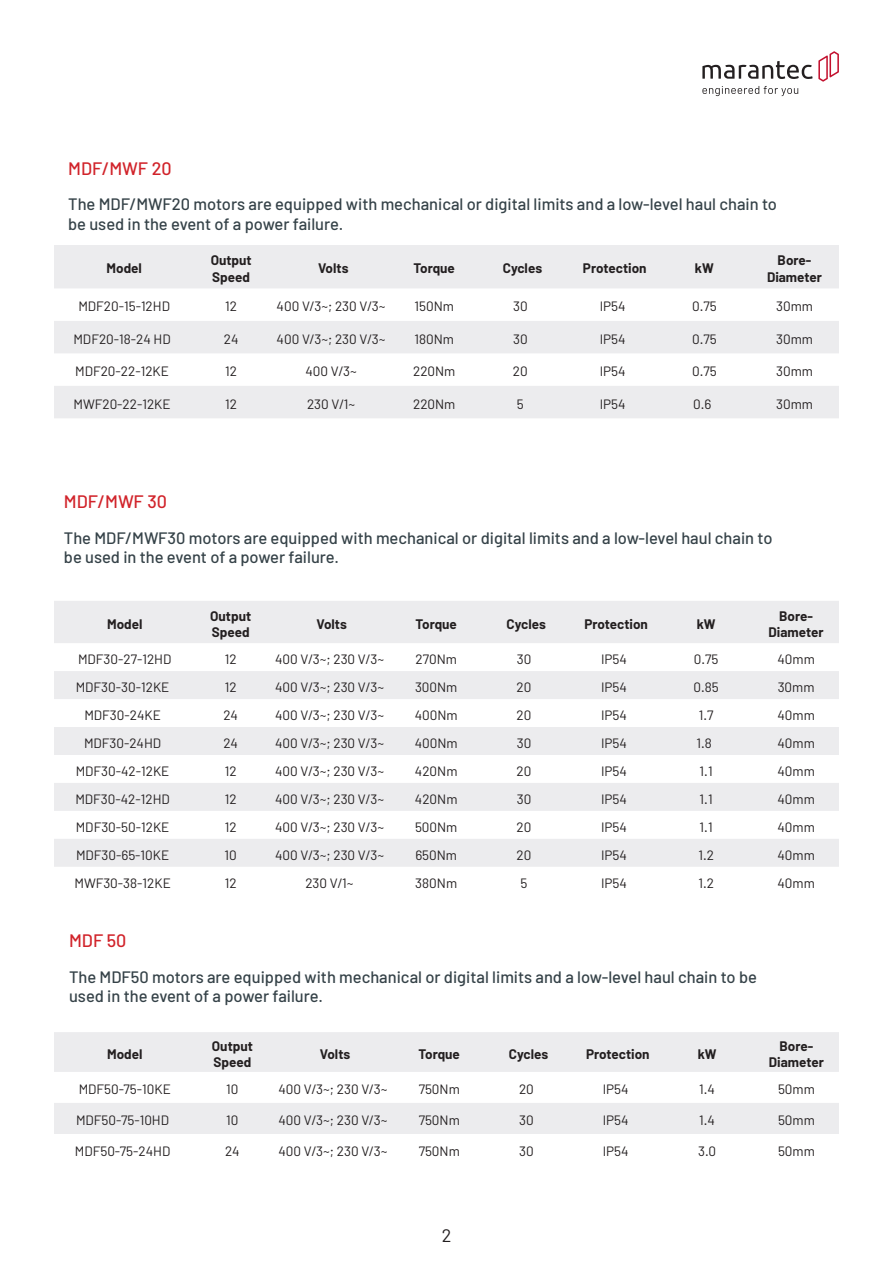
<style>
.page{position:relative;width:893px;height:1263px;background:#fff}
.page>*{position:absolute;margin:0;border:0;box-sizing:border-box;transform-origin:0 0}
.t1{font:500 18px "Barlow";color:#d1232a}
.t2{font:18px "Barlow";color:#231f20}
.t3{font:500 16.5px/19.8px "Barlow";color:#354248}
.t4{font:13.5px "Barlow";color:#231f20}
.t5{font:700 13.5px/16.2px "Barlow";color:#231f20}
</style>
<div class="page">
<svg style="left:702px;top:51px;width:137px;height:45px"></svg>
<svg style="left:54px;top:245px;width:785px;height:173px;fill:#ececee"></svg>
<svg style="left:54px;top:601px;width:785px;height:266px;fill:#ececee"></svg>
<svg style="left:54px;top:1032px;width:785px;height:102px;fill:#ececee"></svg>
<p class="t1" style="left:68px;top:155px;width:105px">MDF/MWF 20</p>
<p class="t3" style="left:68px;top:193px;width:710px">The MDF/MWF20 motors are equipped with mechanical or digital limits and a low-level haul chain to be used in the event of a power failure.</p>
<p class="t5" style="left:107px;top:260px;width:37px">Model</p>
<p class="t5" style="left:211px;top:252px;width:42px">Output</p>
<p class="t5" style="left:212px;top:268px;width:39px">Speed</p>
<p class="t5" style="left:318px;top:260px;width:32px">Volts</p>
<p class="t5" style="left:414px;top:260px;width:43px">Torque</p>
<p class="t5" style="left:503px;top:260px;width:41px">Cycles</p>
<p class="t5" style="left:583px;top:260px;width:65px">Protection</p>
<p class="t5" style="left:695px;top:260px;width:20px">kW</p>
<p class="t5" style="left:778px;top:252px;width:35px">Bore-</p>
<p class="t5" style="left:767px;top:268px;width:57px">Diameter</p>
<p class="t4" style="left:78px;top:298px;width:93px">MDF20-15-12HD</p>
<p class="t4" style="left:225px;top:298px;width:13px">12</p>
<p class="t4" style="left:277px;top:298px;width:111px">400 V/3~; 230 V/3~</p>
<p class="t4" style="left:415px;top:298px;width:41px">150Nm</p>
<p class="t4" style="left:513px;top:298px;width:16px">30</p>
<p class="t4" style="left:600px;top:298px;width:27px">IP54</p>
<p class="t4" style="left:692px;top:298px;width:26px">0.75</p>
<p class="t4" style="left:776px;top:298px;width:38px">30mm</p>
<p class="t4" style="left:74px;top:331px;width:99px">MDF20-18-24 HD</p>
<p class="t4" style="left:224px;top:331px;width:16px">24</p>
<p class="t4" style="left:277px;top:331px;width:111px">400 V/3~; 230 V/3~</p>
<p class="t4" style="left:414px;top:331px;width:41px">180Nm</p>
<p class="t4" style="left:513px;top:331px;width:16px">30</p>
<p class="t4" style="left:600px;top:331px;width:27px">IP54</p>
<p class="t4" style="left:692px;top:331px;width:26px">0.75</p>
<p class="t4" style="left:776px;top:331px;width:38px">30mm</p>
<p class="t4" style="left:75px;top:363px;width:95px">MDF20-22-12KE</p>
<p class="t4" style="left:225px;top:363px;width:13px">12</p>
<p class="t4" style="left:305px;top:363px;width:53px">400 V/3~</p>
<p class="t4" style="left:413px;top:363px;width:44px">220Nm</p>
<p class="t4" style="left:513px;top:363px;width:16px">20</p>
<p class="t4" style="left:600px;top:363px;width:27px">IP54</p>
<p class="t4" style="left:692px;top:363px;width:26px">0.75</p>
<p class="t4" style="left:776px;top:363px;width:38px">30mm</p>
<p class="t4" style="left:74px;top:396px;width:99px">MWF20-22-12KE</p>
<p class="t4" style="left:225px;top:396px;width:13px">12</p>
<p class="t4" style="left:307px;top:396px;width:50px">230 V/1~</p>
<p class="t4" style="left:413px;top:396px;width:44px">220Nm</p>
<p class="t4" style="left:517px;top:396px;width:8px">5</p>
<p class="t4" style="left:600px;top:396px;width:27px">IP54</p>
<p class="t4" style="left:693px;top:396px;width:20px">0.6</p>
<p class="t4" style="left:776px;top:396px;width:38px">30mm</p>
<p class="t1" style="left:64px;top:488px;width:105px">MDF/MWF 30</p>
<p class="t3" style="left:64px;top:526px;width:710px">The MDF/MWF30 motors are equipped with mechanical or digital limits and a low-level haul chain to be used in the event of a power failure.</p>
<p class="t5" style="left:107px;top:616px;width:37px">Model</p>
<p class="t5" style="left:210px;top:607px;width:42px">Output<br>Speed</p>
<p class="t5" style="left:317px;top:616px;width:32px">Volts</p>
<p class="t5" style="left:415px;top:616px;width:43px">Torque</p>
<p class="t5" style="left:506px;top:616px;width:41px">Cycles</p>
<p class="t5" style="left:584px;top:616px;width:65px">Protection</p>
<p class="t5" style="left:697px;top:616px;width:20px">kW</p>
<p class="t5" style="left:779px;top:607px;width:35px">Bore-</p>
<p class="t5" style="left:769px;top:624px;width:57px">Diameter</p>
<p class="t4" style="left:78px;top:651px;width:95px">MDF30-27-12HD</p>
<p class="t4" style="left:225px;top:651px;width:13px">12</p>
<p class="t4" style="left:275px;top:651px;width:111px">400 V/3~; 230 V/3~</p>
<p class="t4" style="left:415px;top:651px;width:43px">270Nm</p>
<p class="t4" style="left:517px;top:651px;width:16px">30</p>
<p class="t4" style="left:601px;top:651px;width:27px">IP54</p>
<p class="t4" style="left:694px;top:651px;width:26px">0.75</p>
<p class="t4" style="left:777px;top:651px;width:39px">40mm</p>
<p class="t4" style="left:76px;top:679px;width:95px">MDF30-30-12KE</p>
<p class="t4" style="left:225px;top:679px;width:13px">12</p>
<p class="t4" style="left:275px;top:679px;width:111px">400 V/3~; 230 V/3~</p>
<p class="t4" style="left:415px;top:679px;width:44px">300Nm</p>
<p class="t4" style="left:517px;top:679px;width:16px">20</p>
<p class="t4" style="left:601px;top:679px;width:27px">IP54</p>
<p class="t4" style="left:693px;top:679px;width:27px">0.85</p>
<p class="t4" style="left:778px;top:679px;width:38px">30mm</p>
<p class="t4" style="left:84px;top:706px;width:78px">MDF30-24KE</p>
<p class="t4" style="left:223px;top:706px;width:16px">24</p>
<p class="t4" style="left:275px;top:706px;width:111px">400 V/3~; 230 V/3~</p>
<p class="t4" style="left:415px;top:706px;width:44px">400Nm</p>
<p class="t4" style="left:517px;top:706px;width:16px">20</p>
<p class="t4" style="left:601px;top:706px;width:27px">IP54</p>
<p class="t4" style="left:699px;top:706px;width:16px">1.7</p>
<p class="t4" style="left:777px;top:706px;width:39px">40mm</p>
<p class="t4" style="left:84px;top:734px;width:79px">MDF30-24HD</p>
<p class="t4" style="left:223px;top:734px;width:16px">24</p>
<p class="t4" style="left:275px;top:734px;width:111px">400 V/3~; 230 V/3~</p>
<p class="t4" style="left:415px;top:734px;width:44px">400Nm</p>
<p class="t4" style="left:517px;top:734px;width:16px">30</p>
<p class="t4" style="left:601px;top:734px;width:27px">IP54</p>
<p class="t4" style="left:696px;top:734px;width:17px">1.8</p>
<p class="t4" style="left:777px;top:734px;width:39px">40mm</p>
<p class="t4" style="left:76px;top:762px;width:95px">MDF30-42-12KE</p>
<p class="t4" style="left:225px;top:762px;width:13px">12</p>
<p class="t4" style="left:275px;top:762px;width:111px">400 V/3~; 230 V/3~</p>
<p class="t4" style="left:415px;top:762px;width:44px">420Nm</p>
<p class="t4" style="left:517px;top:762px;width:16px">20</p>
<p class="t4" style="left:601px;top:762px;width:27px">IP54</p>
<p class="t4" style="left:700px;top:762px;width:14px">1.1</p>
<p class="t4" style="left:777px;top:762px;width:39px">40mm</p>
<p class="t4" style="left:75px;top:790px;width:96px">MDF30-42-12HD</p>
<p class="t4" style="left:225px;top:790px;width:13px">12</p>
<p class="t4" style="left:275px;top:790px;width:111px">400 V/3~; 230 V/3~</p>
<p class="t4" style="left:415px;top:790px;width:44px">420Nm</p>
<p class="t4" style="left:517px;top:790px;width:16px">30</p>
<p class="t4" style="left:601px;top:790px;width:27px">IP54</p>
<p class="t4" style="left:700px;top:790px;width:14px">1.1</p>
<p class="t4" style="left:777px;top:790px;width:39px">40mm</p>
<p class="t4" style="left:76px;top:818px;width:95px">MDF30-50-12KE</p>
<p class="t4" style="left:225px;top:818px;width:13px">12</p>
<p class="t4" style="left:275px;top:818px;width:111px">400 V/3~; 230 V/3~</p>
<p class="t4" style="left:415px;top:818px;width:44px">500Nm</p>
<p class="t4" style="left:517px;top:818px;width:16px">20</p>
<p class="t4" style="left:601px;top:818px;width:27px">IP54</p>
<p class="t4" style="left:700px;top:818px;width:14px">1.1</p>
<p class="t4" style="left:777px;top:818px;width:39px">40mm</p>
<p class="t4" style="left:76px;top:846px;width:95px">MDF30-65-10KE</p>
<p class="t4" style="left:225px;top:846px;width:14px">10</p>
<p class="t4" style="left:275px;top:846px;width:111px">400 V/3~; 230 V/3~</p>
<p class="t4" style="left:415px;top:846px;width:43px">650Nm</p>
<p class="t4" style="left:517px;top:846px;width:16px">20</p>
<p class="t4" style="left:601px;top:846px;width:27px">IP54</p>
<p class="t4" style="left:698px;top:846px;width:17px">1.2</p>
<p class="t4" style="left:777px;top:846px;width:39px">40mm</p>
<p class="t4" style="left:74px;top:874px;width:98px">MWF30-38-12KE</p>
<p class="t4" style="left:225px;top:874px;width:13px">12</p>
<p class="t4" style="left:305px;top:874px;width:50px">230 V/1~</p>
<p class="t4" style="left:415px;top:874px;width:43px">380Nm</p>
<p class="t4" style="left:521px;top:874px;width:8px">5</p>
<p class="t4" style="left:601px;top:874px;width:27px">IP54</p>
<p class="t4" style="left:698px;top:874px;width:17px">1.2</p>
<p class="t4" style="left:777px;top:874px;width:39px">40mm</p>
<p class="t1" style="left:69px;top:927px;width:59px">MDF 50</p>
<p class="t3" style="left:69px;top:965px;width:689px">The MDF50 motors are equipped with mechanical or digital limits and a low-level haul chain to be used in the event of a power failure.</p>
<p class="t5" style="left:107px;top:1046px;width:37px">Model</p>
<p class="t5" style="left:212px;top:1037px;width:42px">Output</p>
<p class="t5" style="left:213px;top:1054px;width:39px">Speed</p>
<p class="t5" style="left:320px;top:1046px;width:32px">Volts</p>
<p class="t5" style="left:419px;top:1046px;width:43px">Torque</p>
<p class="t5" style="left:509px;top:1046px;width:41px">Cycles</p>
<p class="t5" style="left:586px;top:1046px;width:65px">Protection</p>
<p class="t5" style="left:698px;top:1046px;width:20px">kW</p>
<p class="t5" style="left:779px;top:1037px;width:35px">Bore-</p>
<p class="t5" style="left:769px;top:1054px;width:57px">Diameter</p>
<p class="t4" style="left:79px;top:1081px;width:94px">MDF50-75-10KE</p>
<p class="t4" style="left:226px;top:1081px;width:14px">10</p>
<p class="t4" style="left:278px;top:1081px;width:111px">400 V/3~; 230 V/3~</p>
<p class="t4" style="left:419px;top:1081px;width:43px">750Nm</p>
<p class="t4" style="left:519px;top:1081px;width:16px">20</p>
<p class="t4" style="left:603px;top:1081px;width:27px">IP54</p>
<p class="t4" style="left:699px;top:1081px;width:17px">1.4</p>
<p class="t4" style="left:778px;top:1081px;width:38px">50mm</p>
<p class="t4" style="left:76px;top:1112px;width:94px">MDF50-75-10HD</p>
<p class="t4" style="left:226px;top:1112px;width:14px">10</p>
<p class="t4" style="left:278px;top:1112px;width:111px">400 V/3~; 230 V/3~</p>
<p class="t4" style="left:419px;top:1112px;width:43px">750Nm</p>
<p class="t4" style="left:519px;top:1112px;width:16px">30</p>
<p class="t4" style="left:603px;top:1112px;width:27px">IP54</p>
<p class="t4" style="left:699px;top:1112px;width:17px">1.4</p>
<p class="t4" style="left:778px;top:1112px;width:38px">50mm</p>
<p class="t4" style="left:75px;top:1143px;width:97px">MDF50-75-24HD</p>
<p class="t4" style="left:225px;top:1143px;width:16px">24</p>
<p class="t4" style="left:278px;top:1143px;width:111px">400 V/3~; 230 V/3~</p>
<p class="t4" style="left:419px;top:1143px;width:43px">750Nm</p>
<p class="t4" style="left:519px;top:1143px;width:16px">30</p>
<p class="t4" style="left:603px;top:1143px;width:27px">IP54</p>
<p class="t4" style="left:698px;top:1143px;width:19px">3.0</p>
<p class="t4" style="left:778px;top:1143px;width:38px">50mm</p>
<h1 class="t2" style="left:442px;top:1224px;width:11px">2</h1>
</div>
